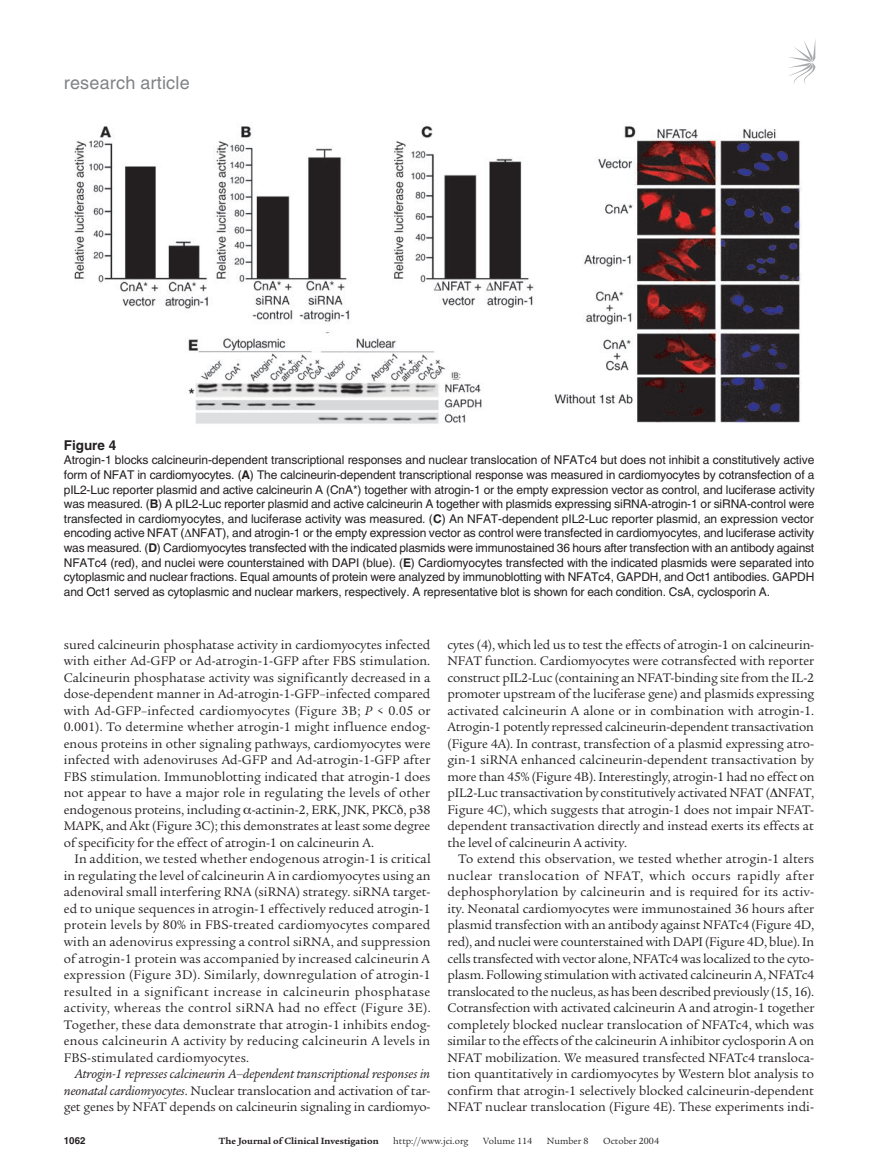
<style>
.page{position:relative;width:878px;height:1174px;background:#fff}
.page>*{position:absolute;margin:0;border:0;box-sizing:border-box;transform-origin:0 0}
.t1{font:18px "Helvetica LT Std";letter-spacing:.01em;color:#808285}
.t2{font:13.5px/16.5px "Legacy Serif Std";letter-spacing:-.005em;color:#231f20;text-align:justify}
.t3{font:700 13.5px "Helvetica LT Std";color:#231f20}
.t4{font:12px/14.7px "Helvetica LT Std";letter-spacing:-.01em;color:#231f20;text-align:justify}
.t5{font:9.75px "Legacy Serif Std";color:#231f20}
.t6{font:700 9.75px "Legacy Serif Std";color:#231f20}
.t7{font:700 9.75px "Helvetica LT Std";color:#231f20}
.s1{font-weight:700}
.s2{font-style:italic}
</style>
<div class="page">
<svg style="left:789px;top:41px;width:26px;height:44px"></svg>
<img style="left:74px;top:125px;width:728px;height:299px">
<h1 class="t1" style="left:64px;top:72px;width:127px">research article</h1>
<p class="t3" style="left:64px;top:437px;width:54px">Figure 4</p>
<p class="t4" style="left:64px;top:453px;width:752px">Atrogin-1 blocks calcineurin-dependent transcriptional responses and nuclear translocation of NFATc4 but does not inhibit a constitutively active form of NFAT in cardiomyocytes. (<span class="s1">A</span>) The calcineurin-dependent transcriptional response was measured in cardiomyocytes by cotransfection of a pIL2-Luc reporter plasmid and active calcineurin A (CnA*) together with atrogin-1 or the empty expression vector as control, and luciferase activity was measured. (<span class="s1">B</span>) A pIL2-Luc reporter plasmid and active calcineurin A together with plasmids expressing siRNA-atrogin-1 or siRNA-control were transfected in cardiomyocytes, and luciferase activity was measured. (<span class="s1">C</span>) An NFAT-dependent pIL2-Luc reporter plasmid, an expression vector encoding active NFAT ( NFAT), and atrogin-1 or the empty expression vector as control were transfected in cardiomyocytes, and luciferase activity was measured. (<span class="s1">D</span>) Cardiomyocytes transfected with the indicated plasmids were immunostained 36 hours after transfection with an antibody against NFATc4 (red), and nuclei were counterstained with DAPI (blue). (<span class="s1">E</span>) Cardiomyocytes transfected with the indicated plasmids were separated into cytoplasmic and nuclear fractions. Equal amounts of protein were analyzed by immunoblotting with NFATc4, GAPDH, and Oct1 antibodies. GAPDH and Oct1 served as cytoplasmic and nuclear markers, respectively. A representative blot is shown for each condition. CsA, cyclosporin A.</p>
<p class="t2" style="left:64px;top:636px;width:368px">sured calcineurin phosphatase activity in cardiomyocytes infected with either Ad-GFP or Ad-atrogin-1-GFP after FBS stimulation.<br>Calcineurin phosphatase activity was significantly decreased in a dose-dependent manner in Ad-atrogin-1-GFP–infected compared with Ad-GFP–infected cardiomyocytes (Figure 3B; <span class="s2">P</span> &lt; 0.05 or 0.001). To determine whether atrogin-1 might influence endog&shy;enous proteins in other signaling pathways, cardiomyocytes were infected with adenoviruses Ad-GFP and Ad-atrogin-1-GFP after FBS stimulation. Immunoblotting indicated that atrogin-1 does not appear to have a major role in regulating the levels of other endogenous proteins, including -actinin-2, ERK, JNK, PKC , p38<br>MAPK, and Akt (Figure 3C); this demonstrates at least some degree of specificity for the effect of atrogin-1 on calcineurin A.</p>
<p class="t2" style="left:64px;top:851px;width:368px;text-indent:11px">In addition, we tested whether endogenous atrogin-1 is critical in regulating the level of calcineurin A in cardiomyocytes using an adenoviral small interfering RNA (siRNA) strategy. siRNA target&shy;ed to unique sequences in atrogin-1 effectively reduced atrogin-1 protein levels by 80% in FBS-treated cardiomyocytes compared with an adenovirus expressing a control siRNA, and suppression of atrogin-1 protein was accompanied by increased calcineurin A expression (Figure 3D). Similarly, downregulation of atrogin-1 resulted in a significant increase in calcineurin phosphatase activity, whereas the control siRNA had no effect (Figure 3E).<br>Together, these data demonstrate that atrogin-1 inhibits endog&shy;enous calcineurin A activity by reducing calcineurin A levels in FBS-stimulated cardiomyocytes.</p>
<p class="t2" style="left:64px;top:1065px;width:368px;text-indent:11px"><span class="s2">Atrogin-1 represses calcineurin A–dependent transcriptional responses in neonatal cardiomyocytes</span>. Nuclear translocation and activation of tar&shy;get genes by NFAT depends on calcineurin signaling in cardiomyo-</p>
<p class="t2" style="left:447px;top:636px;width:368px">cytes (4), which led us to test the effects of atrogin-1 on calcineurin-NFAT function. Cardiomyocytes were cotransfected with reporter construct pIL2-Luc (containing an NFAT-binding site from the IL-2 promoter upstream of the luciferase gene) and plasmids expressing activated calcineurin A alone or in combination with atrogin-1.<br>Atrogin-1 potently repressed calcineurin-dependent transactivation (Figure 4A). In contrast, transfection of a plasmid expressing atro&shy;gin-1 siRNA enhanced calcineurin-dependent transactivation by more than 45% (Figure 4B). Interestingly, atrogin-1 had no effect on pIL2-Luc transactivation by constitutively activated NFAT ( NFAT, Figure 4C), which suggests that atrogin-1 does not impair NFAT&shy;dependent transactivation directly and instead exerts its effects at the level of calcineurin A activity.</p>
<p class="t2" style="left:447px;top:851px;width:368px;text-indent:11px">To extend this observation, we tested whether atrogin-1 alters nuclear translocation of NFAT, which occurs rapidly after dephosphorylation by calcineurin and is required for its activ&shy;ity. Neonatal cardiomyocytes were immunostained 36 hours after plasmid transfection with an antibody against NFATc4 (Figure 4D, red), and nuclei were counterstained with DAPI (Figure 4D, blue). In cells transfected with vector alone, NFATc4 was localized to the cyto&shy;plasm. Following stimulation with activated calcineurin A, NFATc4 translocated to the nucleus, as has been described previously (15, 16).<br>Cotransfection with activated calcineurin A and atrogin-1 together completely blocked nuclear translocation of NFATc4, which was similar to the effects of the calcineurin A inhibitor cyclosporin A on NFAT mobilization. We measured transfected NFATc4 transloca&shy;tion quantitatively in cardiomyocytes by Western blot analysis to confirm that atrogin-1 selectively blocked calcineurin-dependent NFAT nuclear translocation (Figure 4E). These experiments indi-</p>
<p class="t7" style="left:64px;top:1134px;width:23px">1062</p>
<p class="t6" style="left:219px;top:1135px;width:161px">The Journal of Clinical Investigation</p>
<p class="t5" style="left:393px;top:1135px;width:77px">http://www.jci.org</p>
<p class="t5" style="left:483px;top:1135px;width:50px">Volume 114</p>
<p class="t5" style="left:547px;top:1135px;width:43px">Number 8</p>
<p class="t5" style="left:603px;top:1135px;width:57px">October 2004</p>
</div>
